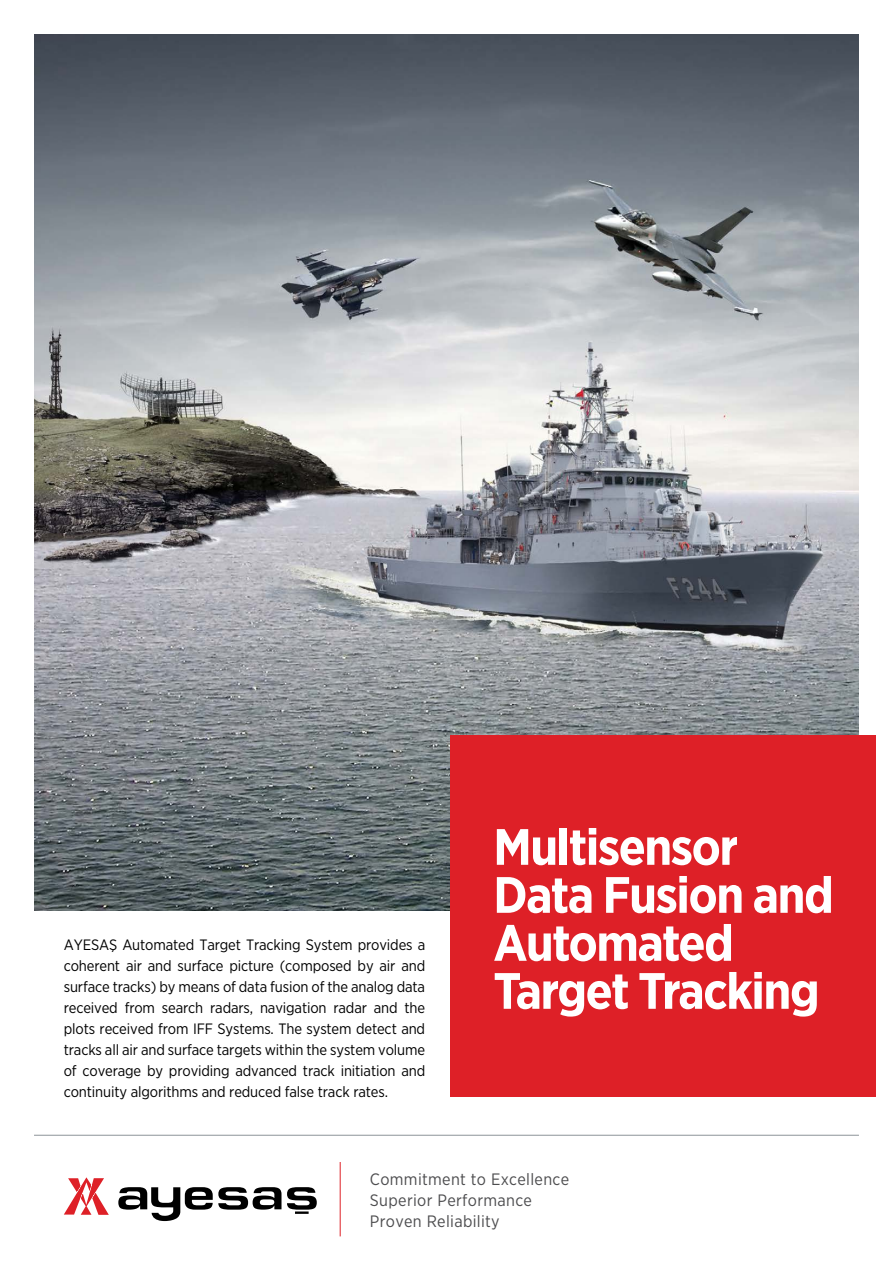
<style>
.page{position:relative;width:893px;height:1263px;background:#fff}
.page>*{position:absolute;margin:0;border:0;box-sizing:border-box;transform-origin:0 0}
.t1{font:700 51px/48px "Gotham Narrow";letter-spacing:-.03em;color:#fff}
.t2{font:16.5px/21px "Gotham Narrow";letter-spacing:.02em;color:#4d4d4f}
.t3{font:15px/21px "Gotham Narrow";letter-spacing:-.01em;color:#000;text-align:justify}
</style>
<div class="page">
<img style="left:34px;top:34px;width:825px;height:876px">
<div style="left:451px;top:736px;width:425px;height:361px;background:#de2027"></div>
<svg style="left:118px;top:1187px;width:199px;height:34px"></svg>
<svg style="left:64px;top:1177px;width:45px;height:38px"></svg>
<hr style="left:340px;top:1162px;width:1px;height:74px;background:#de2027">
<hr style="left:34px;top:1135px;width:825px;height:1px;background:#8d9398">
<p class="t3" style="left:64px;top:934px;width:363px">AYESAŞ Automated Target Tracking System provides a coherent air and surface picture (composed by air and surface tracks) by means of data fusion of the analog data received from search radars, navigation radar and the plots received from IFF Systems. The system detect and tracks all air and surface targets within the system volume of coverage by providing advanced track initiation and continuity algorithms and reduced false track rates.</p>
<h1 class="t1" style="left:493px;top:822px;width:342px">Multisensor<br>Data Fusion and<br>Automated<br>Target Tracking</h1>
<p class="t2" style="left:370px;top:1168px;width:201px">Commitment to Excellence<br>Superior Performance<br>Proven Reliability</p>
</div>
